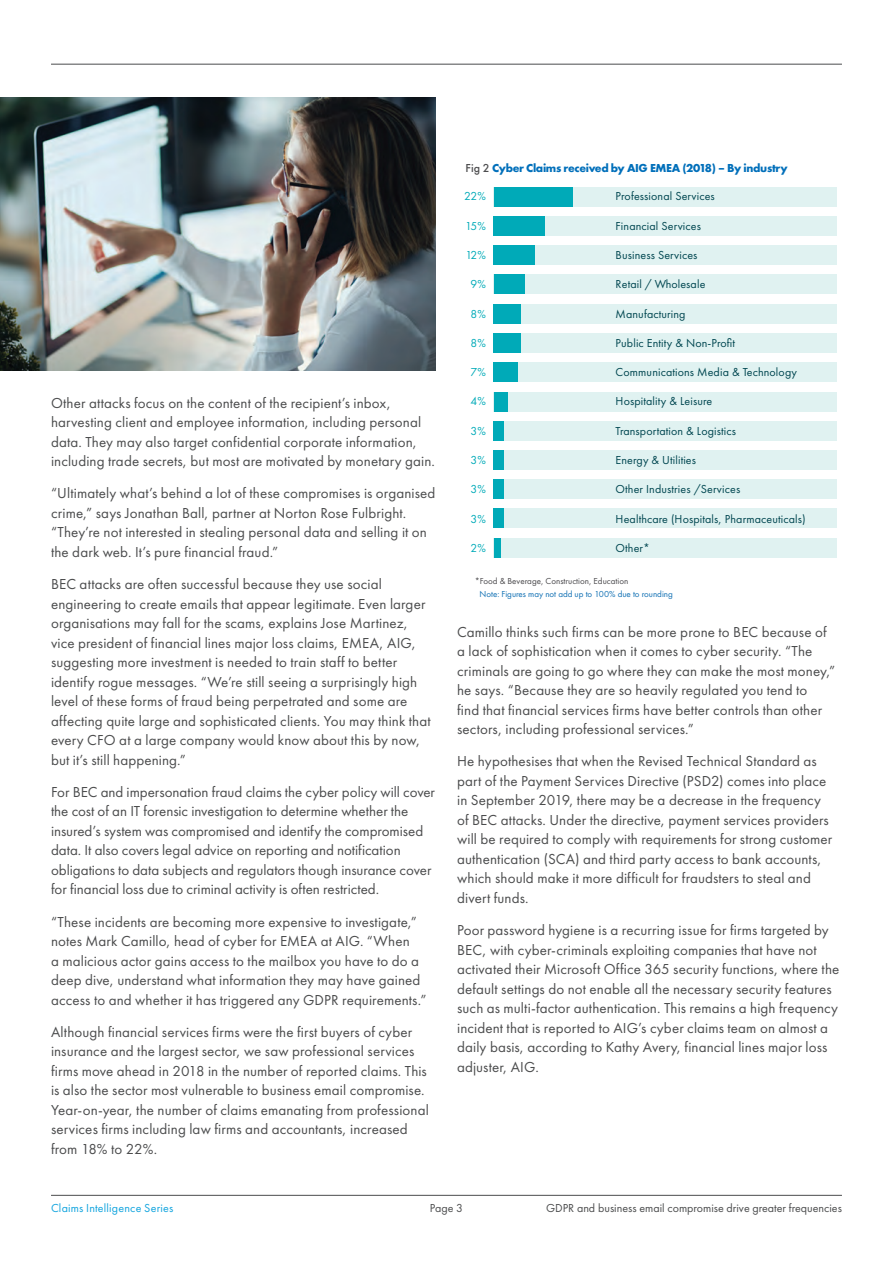
<style>
.page{position:relative;width:893px;height:1263px;background:#fff}
.page>*{position:absolute;margin:0;border:0;box-sizing:border-box;transform-origin:0 0}
.Body{font:15px/19.5px "Futura PT";letter-spacing:.005em;color:#4b4c4d}
.t1{font:12px "Futura PT";letter-spacing:.01em;color:#004650}
.t2{font:12px "Futura PT";color:#4b4c4d}
.t3{font:700 12px "Futura PT";letter-spacing:-.03em;color:#006fba}
.t4{font:12px "Futura PT";color:#00aab8}
.t5{font:12px "Futura PT";letter-spacing:.015em;color:#11a4de}
.t6{font:9px/13px "Futura PT";color:#0f6fb3}
.s1{font-weight:500;color:#4d4d4f}
.s2{color:#4a494c}
</style>
<div class="page">
<div style="left:494px;top:509px;width:343px;height:19px;background:#e0f2f1"></div>
<div style="left:494px;top:509px;width:10px;height:19px;background:#00aab8"></div>
<div style="left:494px;top:539px;width:343px;height:19px;background:#e0f2f1"></div>
<div style="left:494px;top:539px;width:7px;height:19px;background:#00aab8"></div>
<div style="left:494px;top:187px;width:343px;height:19px;background:#e0f2f1"></div>
<div style="left:494px;top:216px;width:343px;height:19px;background:#e0f2f1"></div>
<div style="left:494px;top:246px;width:343px;height:19px;background:#e0f2f1"></div>
<div style="left:494px;top:275px;width:343px;height:19px;background:#e0f2f1"></div>
<div style="left:494px;top:304px;width:343px;height:19px;background:#e0f2f1"></div>
<div style="left:494px;top:333px;width:343px;height:20px;background:#e0f2f1"></div>
<div style="left:494px;top:363px;width:343px;height:19px;background:#e0f2f1"></div>
<div style="left:494px;top:392px;width:343px;height:19px;background:#e0f2f1"></div>
<div style="left:494px;top:421px;width:343px;height:19px;background:#e0f2f1"></div>
<div style="left:494px;top:451px;width:343px;height:19px;background:#e0f2f1"></div>
<div style="left:494px;top:480px;width:343px;height:19px;background:#e0f2f1"></div>
<div style="left:494px;top:187px;width:79px;height:19px;background:#00aab8"></div>
<div style="left:494px;top:216px;width:51px;height:19px;background:#00aab8"></div>
<div style="left:494px;top:246px;width:41px;height:19px;background:#00aab8"></div>
<div style="left:494px;top:275px;width:31px;height:19px;background:#00aab8"></div>
<div style="left:494px;top:304px;width:27px;height:19px;background:#00aab8"></div>
<div style="left:494px;top:333px;width:27px;height:20px;background:#00aab8"></div>
<div style="left:494px;top:363px;width:24px;height:19px;background:#00aab8"></div>
<div style="left:494px;top:392px;width:13px;height:19px;background:#00aab8"></div>
<div style="left:494px;top:421px;width:10px;height:19px;background:#00aab8"></div>
<div style="left:494px;top:451px;width:10px;height:19px;background:#00aab8"></div>
<div style="left:494px;top:480px;width:10px;height:19px;background:#00aab8"></div>
<img style="left:0;top:98px;width:436px;height:273px">
<hr style="left:51px;top:1195px;width:791px;height:1px;background:#4b4c4d">
<hr style="left:51px;top:64px;width:791px;height:1px;background:#4b4c4d">
<p class="Body" style="left:51px;top:393px;width:385px">Other attacks focus on the content of the recipient’s inbox, harvesting client and employee information, including personal data. They may also target confidential corporate information, including trade secrets, but most are motivated by monetary gain.</p>
<p class="Body" style="left:51px;top:484px;width:386px">“Ultimately what’s behind a lot of these compromises is organised crime,” says Jonathan Ball, partner at Norton Rose Fulbright. “They’re not interested in stealing personal data and selling it on the dark web. It’s pure financial fraud.”</p>
<p class="Body" style="left:51px;top:574px;width:381px">BEC attacks are often successful because they use social engineering to create emails that appear legitimate. Even larger organisations may fall for the scams, explains Jose Martinez, vice president of financial lines major loss claims, EMEA, AIG, suggesting more investment is needed to train staff to better identify rogue messages. “We’re still seeing a surprisingly high level of these forms of fraud being perpetrated and some are affecting quite large and sophisticated clients. You may think that every CFO at a large company would know about this by now, but it’s still happening.”</p>
<p class="Body" style="left:51px;top:782px;width:386px">For BEC and impersonation fraud claims the cyber policy will cover the cost of an IT forensic investigation to determine whether the insured’s system was compromised and identify the compromised data. It also covers legal advice on reporting and notification obligations to data subjects and regulators though insurance cover for financial loss due to criminal activity is often restricted.</p>
<p class="Body" style="left:51px;top:912px;width:377px">“These incidents are becoming more expensive to investigate,” notes Mark Camillo, head of cyber for EMEA at AIG. “When<br>a malicious actor gains access to the mailbox you have to do a deep dive, understand what information they may have gained access to and whether it has triggered any GDPR requirements.”</p>
<p class="Body" style="left:51px;top:1022px;width:379px">Although financial services firms were the first buyers of cyber insurance and the largest sector, we saw professional services firms move ahead in 2018 in the number of reported claims. This is also the sector most vulnerable to business email compromise.<br>Year-on-year, the number of claims emanating from professional services firms including law firms and accountants, increased from 18% to 22%.</p>
<p class="t3" style="left:466px;top:160px;width:324px"><span class="s1">Fig 2</span> Cyber Claims received by AIG EMEA (2018) – By industry</p>
<p class="t1" style="left:616px;top:189px;width:101px">Professional Services</p>
<p class="t1" style="left:616px;top:219px;width:87px">Financial Services</p>
<p class="t1" style="left:616px;top:248px;width:83px">Business Services</p>
<p class="t1" style="left:616px;top:277px;width:91px">Retail / Wholesale</p>
<p class="t1" style="left:616px;top:306px;width:71px">Manufacturing</p>
<p class="t1" style="left:616px;top:336px;width:121px">Public Entity &amp; Non-Profit</p>
<p class="t1" style="left:616px;top:365px;width:183px">Communications Media &amp; Technology</p>
<p class="t1" style="left:616px;top:394px;width:98px">Hospitality &amp; Leisure</p>
<p class="t1" style="left:616px;top:424px;width:122px">Transportation &amp; Logistics</p>
<p class="t1" style="left:616px;top:453px;width:82px">Energy &amp; Utilities</p>
<p class="t1" style="left:616px;top:482px;width:126px">Other Industries /Services</p>
<p class="t1" style="left:616px;top:511px;width:192px">Healthcare (Hospitals, Pharmaceuticals)</p>
<p class="t1" style="left:616px;top:541px;width:36px">Other*</p>
<p class="t4" style="left:464px;top:189px;width:23px">22%</p>
<p class="t4" style="left:465px;top:219px;width:22px">15%</p>
<p class="t4" style="left:465px;top:248px;width:22px">12%</p>
<p class="t4" style="left:470px;top:277px;width:17px">9%</p>
<p class="t4" style="left:470px;top:306px;width:17px">8%</p>
<p class="t4" style="left:470px;top:336px;width:17px">8%</p>
<p class="t4" style="left:470px;top:365px;width:17px">7%</p>
<p class="t4" style="left:470px;top:394px;width:17px">4%</p>
<p class="t4" style="left:470px;top:424px;width:17px">3%</p>
<p class="t4" style="left:470px;top:453px;width:17px">3%</p>
<p class="t4" style="left:470px;top:482px;width:17px">3%</p>
<p class="t4" style="left:470px;top:511px;width:17px">3%</p>
<p class="t4" style="left:470px;top:541px;width:17px">2%</p>
<p class="t6" style="left:479px;top:574px;width:195px;text-indent:-5px"><span class="s2">*Food &amp; Beverage, Construction, Education<br></span>Note: Figures may not add up to 100% due to rounding</p>
<p class="Body" style="left:457px;top:622px;width:380px">Camillo thinks such firms can be more prone to BEC because of a lack of sophistication when it comes to cyber security. “The criminals are going to go where they can make the most money,” he says. “Because they are so heavily regulated you tend to<br>find that financial services firms have better controls than other sectors, including professional services.”</p>
<p class="Body" style="left:457px;top:751px;width:377px">He hypothesises that when the Revised Technical Standard as part of the Payment Services Directive (PSD2) comes into place in September 2019, there may be a decrease in the frequency of BEC attacks. Under the directive, payment services providers will be required to comply with requirements for strong customer authentication (SCA) and third party access to bank accounts, which should make it more difficult for fraudsters to steal and divert funds.</p>
<p class="Body" style="left:457px;top:920px;width:384px">Poor password hygiene is a recurring issue for firms targeted by BEC, with cyber-criminals exploiting companies that have not activated their Microsoft Office 365 security functions, where the default settings do not enable all the necessary security features such as multi-factor authentication. This remains a high frequency incident that is reported to AIG’s cyber claims team on almost a daily basis, according to Kathy Avery, financial lines major loss adjuster, AIG.</p>
<p class="t5" style="left:51px;top:1200px;width:124px">Claims Intelligence Series</p>
<p class="t2" style="left:430px;top:1200px;width:35px">Page 3</p>
<p class="t2" style="left:546px;top:1200px;width:297px">GDPR and business email compromise drive greater frequencies</p>
</div>
